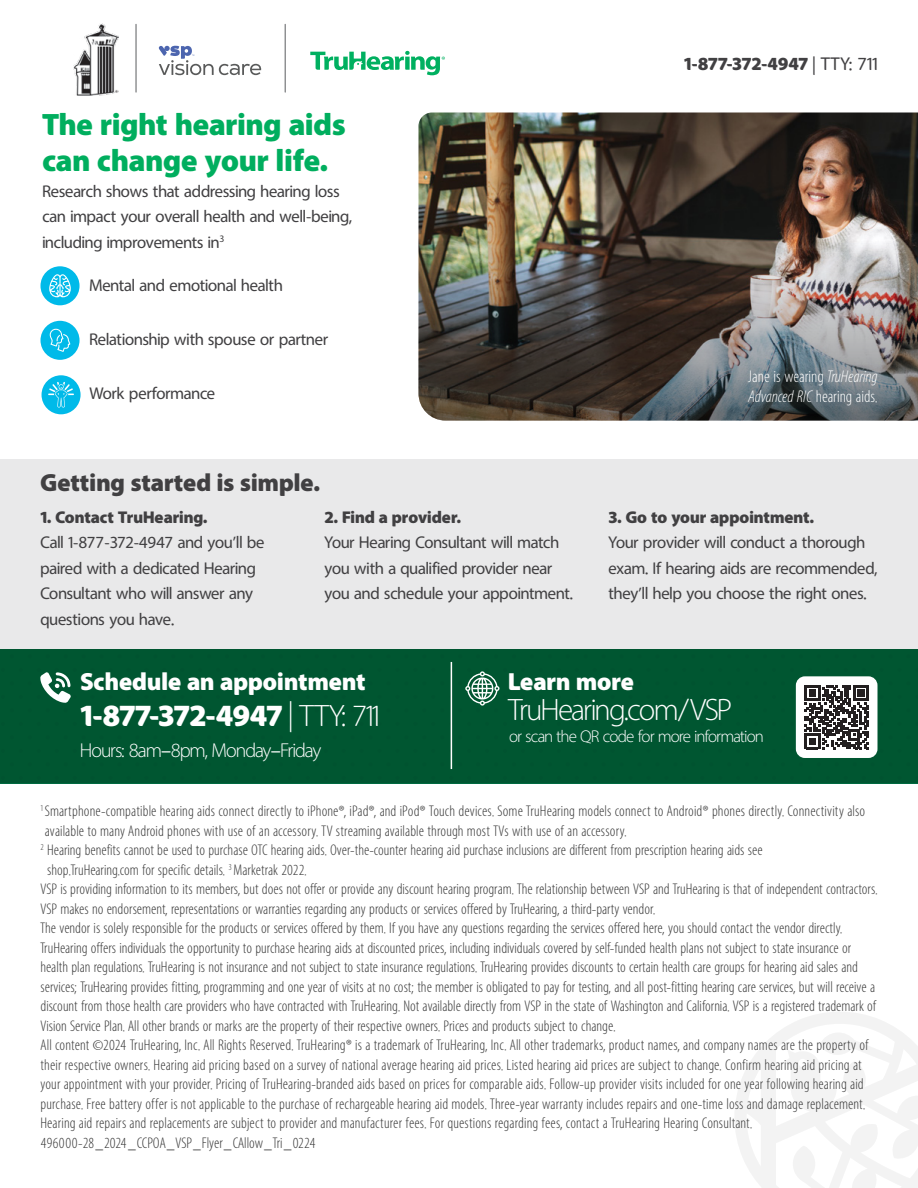
<style>
.page{position:relative;width:918px;height:1188px;background:#fff}
.page>*{position:absolute;margin:0;border:0;box-sizing:border-box;transform-origin:0 0}
.t1{font:900 30px/36px "Tru Hearing Rounded";letter-spacing:.005em;color:#00ae5e}
.t2{font:900 30px "Tru Hearing Rounded";letter-spacing:-.03em;color:#fff}
.t3{font:300 30px "Tru Hearing Rounded";color:#fff}
.t4{font:900 24px "Tru Hearing Rounded";letter-spacing:.005em;color:#fff}
.Sub-Header{font:900 24px "Tru Hearing Rounded";letter-spacing:.005em;color:#414042}
.t5{font:300 19.5px "Tru Hearing Rounded";color:#fff}
.t6{font:900 18px "Tru Hearing Rounded";letter-spacing:-.015em;color:#414042}
.body{font:16.5px/25.5px "Tru Hearing Rounded";color:#414042}
.sub-sub-head{font:900 16.5px "Tru Hearing Rounded";color:#414042}
.t7{font:16.5px/19.8px "Tru Hearing Rounded C Light";color:#fff}
.t8{font:300 16.5px "Tru Hearing Rounded";letter-spacing:.005em;color:#fff}
.Claims{font:15px/19.5px "Tru Hearing Rounded C Light";color:#383838}
.s1{font-weight:400}
.s2{font-family:"Tru Hearing Rounded C Li";font-style:italic}
.s3{font-weight:300}
</style>
<div class="page">
<div style="left:0;top:459px;width:918px;height:190px;background:#e9e9ea"></div>
<svg style="left:735px;top:1012px;width:183px;height:176px"></svg>
<img style="left:418px;top:112px;width:500px;height:60px">
<img style="left:418px;top:172px;width:500px;height:249px">
<div style="left:0;top:649px;width:918px;height:134px;background:#005631"></div>
<hr style="left:451px;top:662px;width:1px;height:107px;background:#fff">
<svg style="left:40px;top:672px;width:31px;height:31px"></svg>
<svg style="left:450px;top:668px;width:50px;height:44px"></svg>
<div style="left:41px;top:321px;width:39px;height:39px;background:#00bae9;border-radius:50%"></div>
<svg style="left:50px;top:329px;width:20px;height:23px"></svg>
<div style="left:41px;top:266px;width:39px;height:39px;background:#00bae9;border-radius:50%"></div>
<svg style="left:49px;top:274px;width:22px;height:23px"></svg>
<div style="left:42px;top:375px;width:39px;height:39px;background:#00bae9;border-radius:50%"></div>
<svg style="left:48px;top:382px;width:26px;height:26px"></svg>
<div style="left:796px;top:676px;width:82px;height:82px;background:#fff;border-radius:9px"></div>
<svg style="left:795px;top:681px;width:83px;height:72px"></svg>
<svg style="left:310px;top:50px;width:135px;height:25px"></svg>
<hr style="left:285px;top:24px;width:1px;height:68px;background:#6d6e71">
<hr style="left:135px;top:24px;width:2px;height:68px;background:#6d6e71">
<svg style="left:159px;top:46px;width:103px;height:29px"></svg>
<img style="left:74px;top:24px;width:44px;height:71px">
<h2 class="t1" style="left:42px;top:109px;width:305px">The right hearing aids can change your life.</h2>
<p class="body" style="left:42px;top:179px;width:311px">Research shows that addressing hearing loss can impact your overall health and well-being, including improvements in<sup>3</sup></p>
<p class="body" style="left:89px;top:273px;width:195px">Mental and emotional health</p>
<p class="body" style="left:89px;top:327px;width:240px">Relationship with spouse or partner</p>
<p class="body" style="left:89px;top:381px;width:127px">Work performance</p>
<p class="Sub-Header" style="left:40px;top:473px;width:281px">Getting started is simple.</p>
<p class="sub-sub-head" style="left:40px;top:510px;width:169px">1. Contact TruHearing.</p>
<p class="body" style="left:40px;top:530px;width:226px">Call 1-877-372-4947 and you’ll be paired with a dedicated Hearing<br>Consultant who will answer any questions you have.</p>
<p class="sub-sub-head" style="left:324px;top:510px;width:138px">2. Find a provider.</p>
<p class="body" style="left:324px;top:530px;width:250px">Your Hearing Consultant will match you with a qualified provider near you and schedule your appointment.</p>
<p class="t6" style="left:684px;top:56px;width:195px">1-877-372-4947 <span class="s1">| TTY: 711</span></p>
<p class="t7" style="left:748px;top:367px;width:131px">Jane is wearing <span class="s2">TruHearing<br>Advanced RIC</span> hearing aids.</p>
<p class="sub-sub-head" style="left:609px;top:510px;width:207px">3. Go to your appointment.</p>
<p class="body" style="left:609px;top:530px;width:271px">Your provider will conduct a thorough exam. If hearing aids are recommended, they’ll help you choose the right ones.</p>
<p class="t4" style="left:81px;top:672px;width:287px">Schedule an appointment</p>
<p class="t2" style="left:81px;top:703px;width:300px">1-877-372-4947 <span class="s3">| TTY: 711</span></p>
<p class="t5" style="left:81px;top:741px;width:242px">Hours: 8am–8pm, Monday–Friday</p>
<p class="t4" style="left:508px;top:672px;width:128px">Learn more</p>
<p class="t3" style="left:508px;top:695px;width:224px">TruHearing.com/VSP</p>
<p class="t8" style="left:509px;top:728px;width:255px">or scan the QR code for more information</p>
<p class="Claims" style="left:40px;top:802px;width:826px"><sup>1</sup> Smartphone-compatible hearing aids connect directly to iPhone®, iPad®, and iPod® Touch devices. Some TruHearing models connect to Android® phones directly. Connectivity also available to many Android phones with use of an accessory. TV streaming available through most TVs with use of an accessory.</p>
<p class="Claims" style="left:47px;top:841px;width:717px;text-indent:-7px"><sup>2</sup> Hearing benefits cannot be used to purchase OTC hearing aids. Over-the-counter hearing aid purchase inclusions are different from prescription hearing aids see shop.TruHearing.com for specific details. <sup>3</sup> Marketrak 2022.</p>
<p class="Claims" style="left:40px;top:880px;width:838px">VSP is providing information to its members, but does not offer or provide any discount hearing program. The relationship between VSP and TruHearing is that of independent contractors.<br>VSP makes no endorsement, representations or warranties regarding any products or services offered by TruHearing, a third-party vendor.<br>The vendor is solely responsible for the products or services offered by them. If you have any questions regarding the services offered here, you should contact the vendor directly.</p>
<p class="Claims" style="left:40px;top:938px;width:837px">TruHearing offers individuals the opportunity to purchase hearing aids at discounted prices, including individuals covered by self-funded health plans not subject to state insurance or health plan regulations. TruHearing is not insurance and not subject to state insurance regulations. TruHearing provides discounts to certain health care groups for hearing aid sales and services; TruHearing provides fitting, programming and one year of visits at no cost; the member is obligated to pay for testing, and all post-fitting hearing care services, but will receive a discount from those health care providers who have contracted with TruHearing. Not available directly from VSP in the state of Washington and California. VSP is a registered trademark of Vision Service Plan. All other brands or marks are the property of their respective owners. Prices and products subject to change.</p>
<p class="Claims" style="left:40px;top:1036px;width:830px">All content ©2024 TruHearing, Inc. All Rights Reserved. TruHearing® is a trademark of TruHearing, Inc. All other trademarks, product names, and company names are the property of their respective owners. Hearing aid pricing based on a survey of national average hearing aid prices. Listed hearing aid prices are subject to change. Confirm hearing aid pricing at your appointment with your provider. Pricing of TruHearing-branded aids based on prices for comparable aids. Follow-up provider visits included for one year following hearing aid purchase. Free battery offer is not applicable to the purchase of rechargeable hearing aid models. Three-year warranty includes repairs and one-time loss and damage replacement.<br>Hearing aid repairs and replacements are subject to provider and manufacturer fees. For questions regarding fees, contact a TruHearing Hearing Consultant.<br>496000-28_2024_CCPOA_VSP_Flyer_CAllow_Tri_0224</p>
</div>
